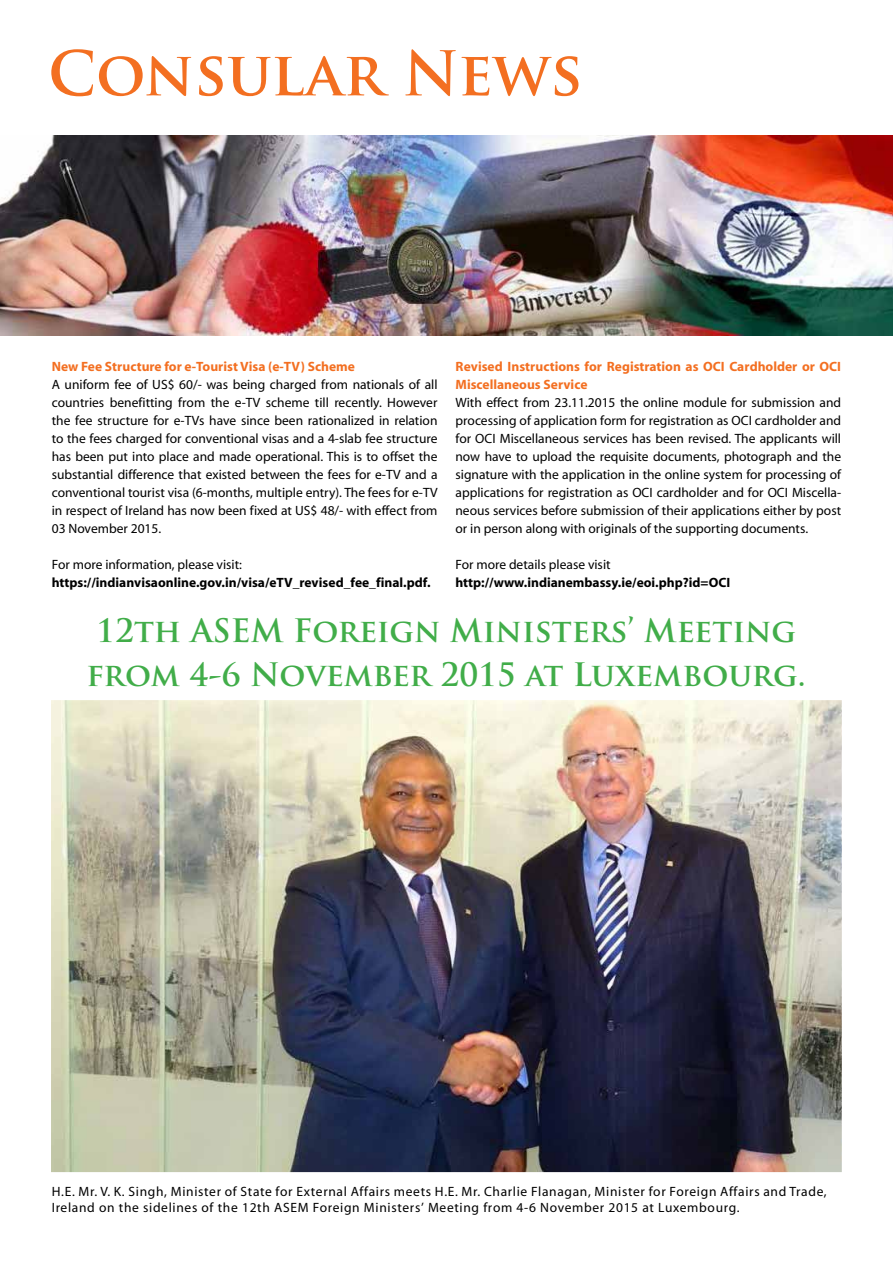
<style>
.page{position:relative;width:893px;height:1263px;background:#fff}
.page>*{position:absolute;margin:0;border:0;box-sizing:border-box;transform-origin:0 0}
.t1{font:700 60px "Trajan Pro";color:#f36f21}
.t2{font:700 31.5px/43.5px "Trajan Pro";color:#41ad49;text-align:center}
.t3{font:13.5px/18px "Myriad";letter-spacing:.04em;color:#000;text-align:justify}
.t4{font:700 13.5px/18px "Myriad";color:#f36f21}
.t5{font:700 13.5px "Myriad";color:#000}
.t6{font:13.5px "Myriad";color:#000}
</style>
<div class="page">
<img style="left:0;top:135px;width:893px;height:200px">
<img style="left:51px;top:700px;width:791px;height:472px">
<h1 class="t1" style="left:48px;top:36px;width:536px">Consular News</h1>
<p class="t4" style="left:455px;top:358px;width:387px">Revised Instructions for Registration as OCI Cardholder or OCI<br>Miscellaneous Service</p>
<p class="t3" style="left:455px;top:394px;width:387px">With effect from 23.11.2015 the online module for submission and processing of application form for registration as OCI cardholder and for OCI Miscellaneous services has been revised. The applicants will now have to upload the requisite documents, photograph and the signature with the application in the online system for processing of applications for registration as OCI cardholder and for OCI Miscella&shy;neous services before submission of their applications either by post or in person along with originals of the supporting documents.</p>
<p class="t6" style="left:455px;top:558px;width:157px">For more details please visit</p>
<p class="t5" style="left:455px;top:576px;width:276px">http://www.indianembassy.ie/eoi.php?id=OCI</p>
<h2 class="t2" style="left:86px;top:610px;width:721px">12th ASEM Foreign Ministers’ Meeting from 4-6 November 2015 at Luxembourg.</h2>
<p class="t4" style="left:52px;top:358px;width:305px">New Fee Structure for e-Tourist Visa (e-TV) Scheme</p>
<p class="t3" style="left:52px;top:376px;width:387px">A uniform fee of US$ 60/- was being charged from nationals of all countries benefitting from the e-TV scheme till recently. However the fee structure for e-TVs have since been rationalized in relation to the fees charged for conventional visas and a 4-slab fee structure has been put into place and made operational. This is to offset the substantial difference that existed between the fees for e-TV and a conventional tourist visa (6-months, multiple entry). The fees for e-TV in respect of Ireland has now been fixed at US$ 48/- with effect from 03 November 2015.</p>
<p class="t6" style="left:52px;top:558px;width:192px">For more information, please visit:</p>
<p class="t5" style="left:52px;top:576px;width:380px">https://indianvisaonline.gov.in/visa/eTV_revised_fee_final.pdf.</p>
<p class="t3" style="left:52px;top:1184px;width:776px;line-height:16.2px">H.E. Mr. V. K. Singh, Minister of State for External Affairs meets H.E. Mr. Charlie Flanagan, Minister for Foreign Affairs and Trade,<br>Ireland on the sidelines of the 12th ASEM Foreign Ministers’ Meeting from 4-6 November 2015 at Luxembourg.</p>
</div>
